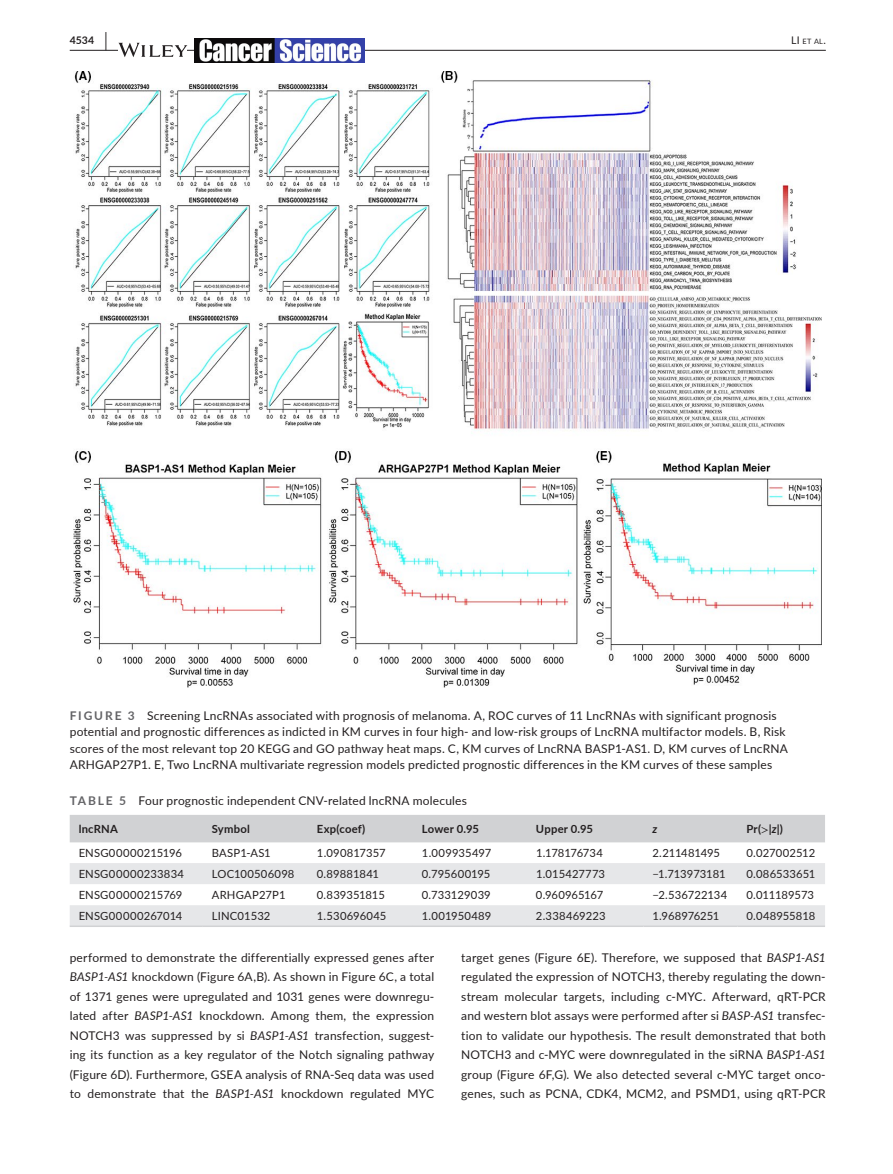
<style>
.page{position:relative;width:893px;height:1174px;background:#fff}
.page>*{position:absolute;margin:0;border:0;box-sizing:border-box;transform-origin:0 0}
.t1{font:12px/19.5px "Lato";letter-spacing:.015em;color:#231f20;text-align:justify}
.t2{font:11.25px "Lato";letter-spacing:.005em;color:#231f20}
.t3{font:700 11.25px "Lato";letter-spacing:.02em;color:#231f20}
.t4{font:11.25px "Lato";letter-spacing:-.015em;color:#231f20}
.t5{font:11.25px "Lato";letter-spacing:.025em;color:#231f20}
.t6{font:italic 700 11.25px "Lato";color:#231f20}
.t7{font:700 10.5px "Lato";color:#231f20}
.t8{font:7.35px "Lato";color:#231f20}
.s1{font-size:19.5px}
.s2{font-size:10.5px}
.s3{font-weight:700;color:#636366}
.s4{font-family:"STIX";font-weight:400}
.s5{font-style:italic}
</style>
<div class="page">
<hr style="left:70px;top:50px;width:756px;height:1px;background:#231f20">
<svg style="left:118px;top:43px;width:69px;height:14px"></svg>
<img style="left:195px;top:38px;width:170px;height:24px">
<img style="left:74px;top:72px;width:748px;height:615px">
<div style="left:70px;top:815px;width:755px;height:27px;background:#d1d2d4"></div>
<svg style="left:70px;top:863px;width:755px;height:62px;fill:#e6e7e9"></svg>
<hr style="left:70px;top:925px;width:133px;height:2px;background:#d1d2d4">
<hr style="left:203px;top:925px;width:105px;height:2px;background:#d1d2d4">
<hr style="left:308px;top:925px;width:105px;height:2px;background:#d1d2d4">
<hr style="left:413px;top:925px;width:114px;height:2px;background:#d1d2d4">
<hr style="left:527px;top:925px;width:116px;height:2px;background:#d1d2d4">
<hr style="left:643px;top:925px;width:94px;height:2px;background:#d1d2d4">
<hr style="left:737px;top:925px;width:88px;height:2px;background:#d1d2d4">
<p class="t7" style="left:70px;top:33px;width:39px">4534 <span class="s1">|</span></p>
<p class="t8" style="left:791px;top:36px;width:36px"><span class="s2">LI</span> et al<span class="s2">.</span></p>
<p class="t1" style="left:70px;top:706px;width:720px;line-height:16.5px;text-align:left"><span class="s3">FIGURE 3</span> Screening LncRNAs associated with prognosis of melanoma. A, ROC curves of 11 LncRNAs with significant prognosis potential and prognostic differences as indicted in KM curves in four high- and low-risk groups of LncRNA multifactor models. B, Risk scores of the most relevant top 20 KEGG and GO pathway heat maps. C, KM curves of LncRNA BASP1-AS1. D, KM curves of LncRNA ARHGAP27P1. E, Two LncRNA multivariate regression models predicted prognostic differences in the KM curves of these samples</p>
<p class="t1" style="left:70px;top:790px;width:399px"><span class="s3">TABLE 5</span> Four prognostic independent CNV-related lncRNA molecules</p>
<p class="t3" style="left:79px;top:820px;width:41px">lncRNA</p>
<p class="t3" style="left:212px;top:820px;width:39px">Symbol</p>
<p class="t3" style="left:317px;top:820px;width:50px">Exp(coef)</p>
<p class="t3" style="left:422px;top:820px;width:58px">Lower 0.95</p>
<p class="t3" style="left:536px;top:820px;width:59px">Upper 0.95</p>
<p class="t6" style="left:652px;top:820px;width:6px">z</p>
<p class="t3" style="left:746px;top:820px;width:38px">Pr(<span class="s4">&gt;</span>|<span class="s5">z</span>|)</p>
<p class="t2" style="left:79px;top:845px;width:105px">ENSG00000215196</p>
<p class="t2" style="left:212px;top:845px;width:60px">BASP1-AS1</p>
<p class="t2" style="left:317px;top:845px;width:70px">1.090817357</p>
<p class="t2" style="left:422px;top:845px;width:71px">1.009935497</p>
<p class="t4" style="left:536px;top:845px;width:68px">1.178176734</p>
<p class="t2" style="left:652px;top:845px;width:69px">2.211481495</p>
<p class="t2" style="left:746px;top:845px;width:70px">0.027002512</p>
<p class="t5" style="left:79px;top:866px;width:107px">ENSG00000233834</p>
<p class="t2" style="left:212px;top:866px;width:84px">LOC100506098</p>
<p class="t2" style="left:317px;top:866px;width:64px">0.89881841</p>
<p class="t2" style="left:422px;top:866px;width:70px">0.795600195</p>
<p class="t2" style="left:536px;top:866px;width:70px">1.015427773</p>
<p class="t2" style="left:652px;top:866px;width:75px">−1.713973181</p>
<p class="t2" style="left:746px;top:866px;width:70px">0.086533651</p>
<p class="t2" style="left:79px;top:887px;width:105px">ENSG00000215769</p>
<p class="t2" style="left:212px;top:887px;width:75px">ARHGAP27P1</p>
<p class="t2" style="left:317px;top:887px;width:70px">0.839351815</p>
<p class="t2" style="left:422px;top:887px;width:70px">0.733129039</p>
<p class="t4" style="left:536px;top:887px;width:69px">0.960965167</p>
<p class="t2" style="left:652px;top:887px;width:76px">−2.536722134</p>
<p class="t2" style="left:746px;top:887px;width:69px">0.011189573</p>
<p class="t2" style="left:79px;top:908px;width:105px">ENSG00000267014</p>
<p class="t2" style="left:212px;top:908px;width:60px">LINC01532</p>
<p class="t2" style="left:317px;top:908px;width:71px">1.530696045</p>
<p class="t2" style="left:422px;top:908px;width:71px">1.001950489</p>
<p class="t2" style="left:536px;top:908px;width:71px">2.338469223</p>
<p class="t2" style="left:652px;top:908px;width:68px">1.968976251</p>
<p class="t2" style="left:746px;top:908px;width:70px">0.048955818</p>
<p class="t1" style="left:70px;top:947px;width:366px">performed to demonstrate the differentially expressed genes after <span class="s5">BASP1-AS1</span> knockdown (Figure 6A,B). As shown in Figure 6C, a total of 1371 genes were upregulated and 1031 genes were downregu&shy;lated after <span class="s5">BASP1-AS1</span> knockdown. Among them, the expression NOTCH3 was suppressed by si <span class="s5">BASP1-AS1</span> transfection, suggest&shy;ing its function as a key regulator of the Notch signaling pathway (Figure 6D). Furthermore, GSEA analysis of RNA-Seq data was used to demonstrate that the <span class="s5">BASP1-AS1</span> knockdown regulated MYC</p>
<p class="t1" style="left:461px;top:947px;width:366px">target genes (Figure 6E). Therefore, we supposed that <span class="s5">BASP1-AS1 </span>regulated the expression of NOTCH3, thereby regulating the down&shy;stream molecular targets, including c-MYC. Afterward, qRT-PCR and western blot assays were performed after si <span class="s5">BASP-AS1</span> transfec&shy;tion to validate our hypothesis. The result demonstrated that both NOTCH3 and c-MYC were downregulated in the siRNA <span class="s5">BASP1-AS1 </span>group (Figure 6F,G). We also detected several c-MYC target onco&shy;genes, such as PCNA, CDK4, MCM2, and PSMD1, using qRT-PCR</p>
</div>
